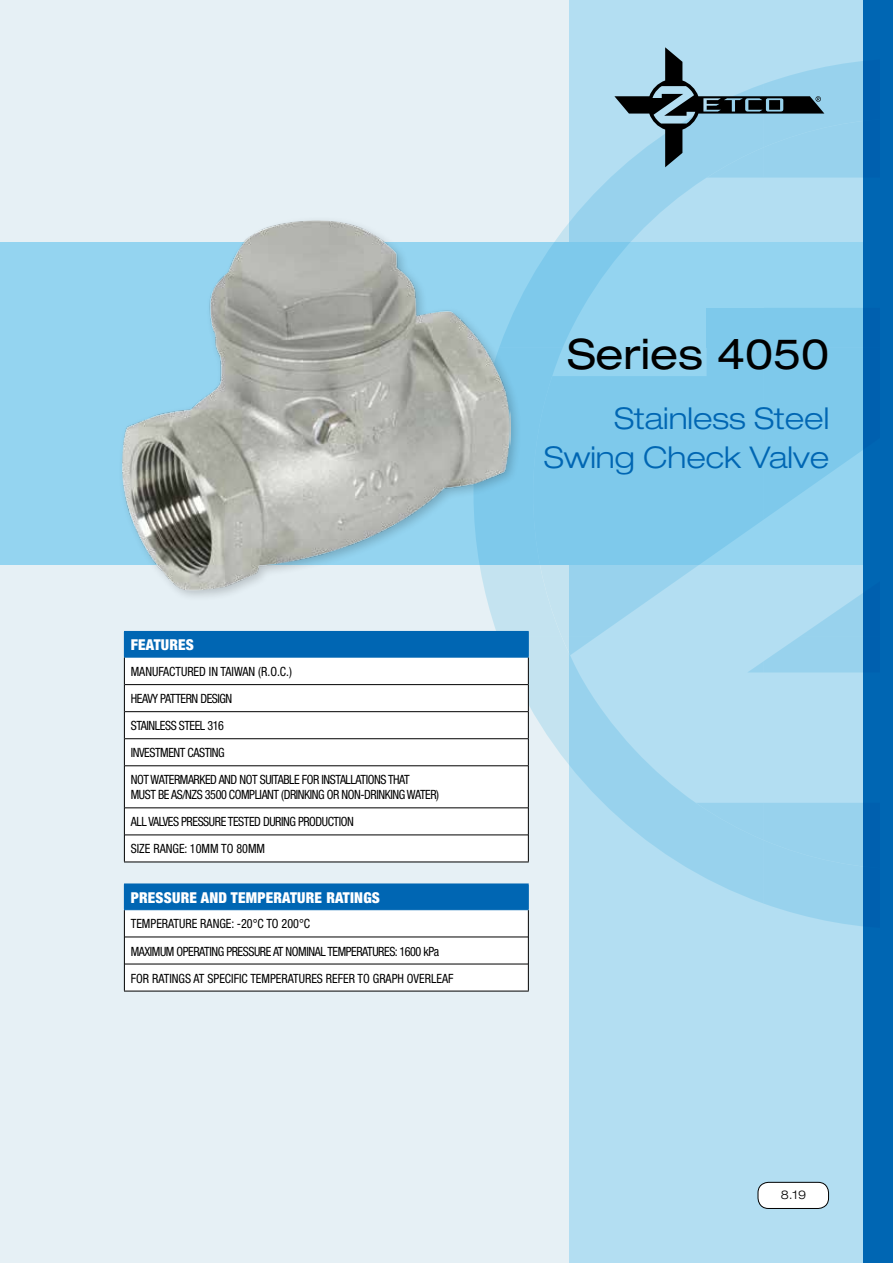
<style>
.page{position:relative;width:893px;height:1263px;background:#fff}
.page>*{position:absolute;margin:0;border:0;box-sizing:border-box;transform-origin:0 0}
.t1{font:expanded 42px "Helvetica Neue";color:#000}
.t2{font:300 expanded 30px/39px "Helvetica Neue";color:#0066b3;text-align:right}
.t3{font:900 condensed 15px "Helvetica Neue";letter-spacing:.015em;color:#fff}
.t4{font:condensed 12.75px/27px "Helvetica Neue";letter-spacing:-.035em;color:#000;scale:.95 1}
.t5{font:condensed 12.75px/27px "Helvetica Neue";color:#000;scale:.95 1}
.t6{font:300 expanded 12px "Helvetica Neue";color:#000}
</style>
<div class="page">
<div style="left:0;top:0;width:877px;height:1263px;background:#e6f0f5"></div>
<div style="left:570px;top:0;width:323px;height:1263px;background:#b3def2"></div>
<div style="left:0;top:242px;width:881px;height:322px;background:#94d4f0"></div>
<div style="left:863px;top:0;width:30px;height:1263px;background:#0066b3"></div>
<svg style="left:522px;top:84px;width:225px;height:263px"></svg>
<svg style="left:498px;top:672px;width:266px;height:232px"></svg>
<svg style="left:598px;top:347px;width:149px;height:289px;fill:#7ec9eb"></svg>
<svg style="left:614px;top:47px;width:249px;height:131px"></svg>
<svg style="left:696px;top:803px;width:167px;height:123px"></svg>
<svg style="left:747px;top:308px;width:116px;height:364px"></svg>
<div style="left:124px;top:631px;width:404px;height:26px;background:#0066b3"></div>
<div style="left:125px;top:658px;width:403px;height:203px;background:#fff"></div>
<hr style="left:125px;top:684px;width:403px;height:1px;background:#000">
<hr style="left:125px;top:711px;width:403px;height:1px;background:#000">
<hr style="left:125px;top:738px;width:403px;height:1px;background:#000">
<hr style="left:125px;top:765px;width:403px;height:1px;background:#000">
<hr style="left:125px;top:807px;width:403px;height:1px;background:#000">
<hr style="left:125px;top:835px;width:403px;height:1px;background:#000">
<hr style="left:124px;top:657px;width:405px;height:1px;background:#0066b3">
<svg style="left:124px;top:657px;width:1px;height:109px"></svg>
<svg style="left:473px;top:347px;width:125px;height:419px;background:#a2d4eb"></svg>
<hr style="left:124px;top:766px;width:1px;height:42px;background:#000">
<hr style="left:528px;top:766px;width:1px;height:42px;background:#000">
<svg style="left:124px;top:808px;width:1px;height:53px"></svg>
<svg style="left:528px;top:808px;width:1px;height:53px"></svg>
<hr style="left:124px;top:861px;width:405px;height:1px;background:#000">
<hr style="left:124px;top:991px;width:405px;height:1px;background:#000">
<hr style="left:124px;top:883px;width:405px;height:1px;background:#0066b3">
<svg style="left:124px;top:884px;width:405px;height:107px;background:#bad2e4"></svg>
<hr style="left:124px;top:909px;width:405px;height:1px;background:#0066b3">
<div style="left:117px;top:216px;width:405px;height:386px;background:#000;opacity:.2"></div>
<img style="left:122px;top:219px;width:388px;height:371px">
<div style="left:758px;top:1182px;width:70px;height:26px;background:#fff;border-radius:10px"></div>
<div style="left:758px;top:1182px;width:71px;height:27px;border:1px solid #000;border-radius:10px"></div>
<p class="t3" style="left:131px;top:636px;width:65px">FEATURES</p>
<p class="t4" style="left:131px;top:658px;width:295px">MANUFACTURED IN TAIWAN (R.O.C.)<br>HEAVY PATTERN DESIGN<br>STAINLESS STEEL 316<br>INVESTMENT CASTING<br>NOT WATERMARKED AND NOT SUITABLE FOR INSTALLATIONS THAT</p>
<p class="t4" style="left:131px;top:781px;width:326px">MUST BE AS/NZS 3500 COMPLIANT (DRINKING OR NON-DRINKING WATER)<br>ALL VALVES PRESSURE TESTED DURING PRODUCTION<br>SIZE RANGE: 10MM TO 80MM</p>
<p class="t3" style="left:131px;top:888px;width:251px">PRESSURE AND TEMPERATURE RATINGS</p>
<p class="t5" style="left:131px;top:910px;width:341px">TEMPERATURE RANGE: -20°C TO 200°C<br>MAXIMUM OPERATING PRESSURE AT NOMINAL TEMPERATURES: 1600 kPa<br>FOR RATINGS AT SPECIFIC TEMPERATURES REFER TO GRAPH OVERLEAF</p>
<h1 class="t1" style="left:568px;top:328px;width:263px">Series 4050</h1>
<h2 class="t2" style="left:544px;top:398px;width:287px">Stainless Steel<br>Swing Check Valve</h2>
<p class="t6" style="left:781px;top:1188px;width:27px">8.19</p>
</div>
